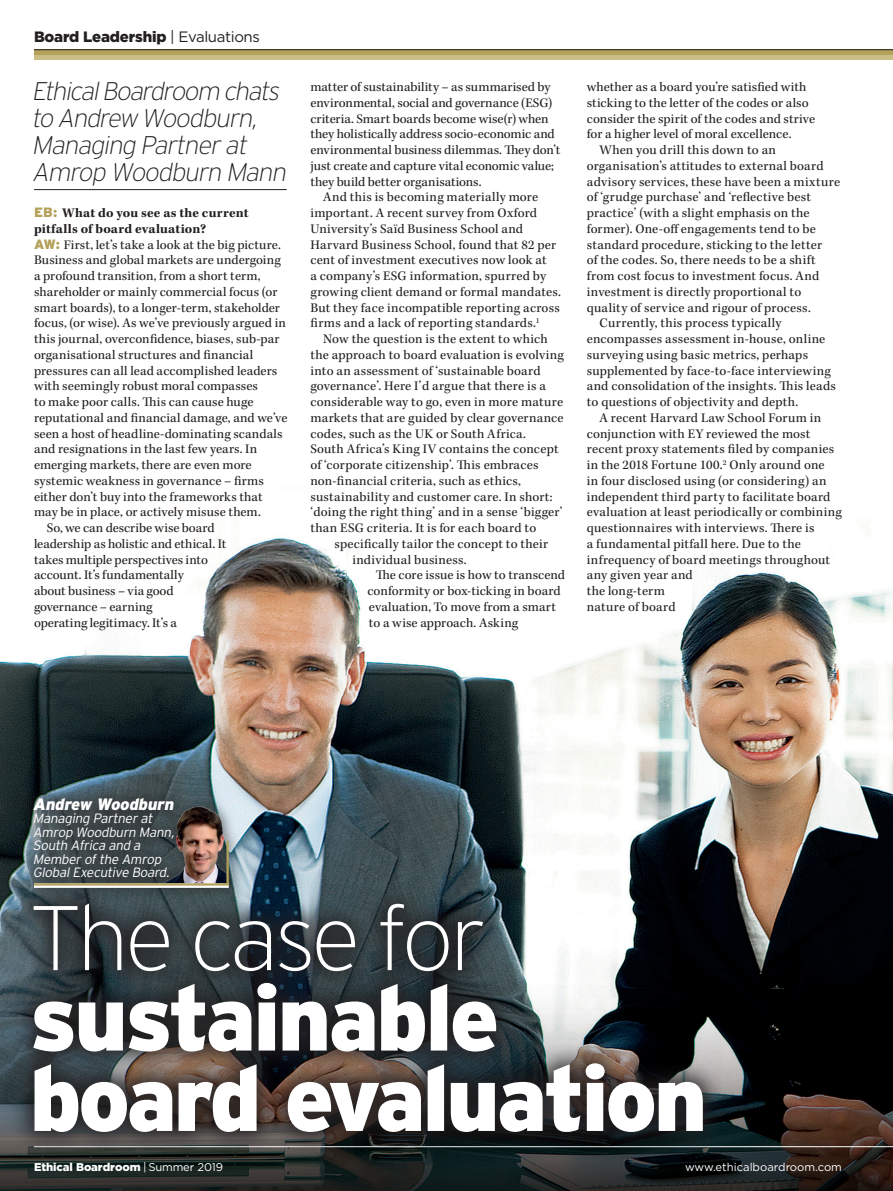
<style>
.page{position:relative;width:893px;height:1191px;background:#fff}
.page>*{position:absolute;margin:0;border:0;box-sizing:border-box;transform-origin:0 0}
.EB_Headline_Intersta{font:900 91.5px "Interstate";letter-spacing:-.04em;color:#fff}
.EB_Headline_Intersta-2{font:200 91.5px "Interstate";letter-spacing:-.05em;color:#fff}
.EB_Standfirst_NEW{font:italic 200 25.5px/27px "Interstate";color:#231f20}
.EB_BioName{font:italic 900 16.5px "Interstate";color:#fff}
.t1{font:900 15px "Gotham";letter-spacing:-.01em;color:#231f20}
.EB_Body_Copy_indente{font:13.5px/15.8px "Kepler Std";letter-spacing:.015em;color:#231f20}
.EB_Body_Copy_NO_inde{font:13.5px/15.8px "Kepler Std";letter-spacing:.005em;color:#231f20}
.EB_Body_Copy_indente-2{font:13.5px/15.8px "Kepler Std";letter-spacing:-.005em;color:#231f20}
.EB_BioCompany{font:italic 300 13.5px/13.5px "Interstate";color:#fff}
.EB_Body_Copy_NO_inde-2{font:700 13.5px/15.8px "Kepler Std";letter-spacing:.015em;color:#231f20}
.t2{font:900 11.25px "Gotham";letter-spacing:-.005em;color:#fff}
.t3{font:11.25px "Gotham";color:#fff}
.s1{font-weight:400}
.s2{font-family:"Interstate";font-weight:900;color:#b4a25b}
</style>
<div class="page">
<img style="left:0;top:532px;width:893px;height:441px">
<svg style="left:0;top:973px;width:893px;height:218px;background:#1c1d1c"></svg>
<div style="left:34px;top:49px;width:859px;height:11px;background:#cbbd86"></div>
<svg style="left:34px;top:50px;width:859px;height:5px;background:#ad9c58"></svg>
<hr style="left:34px;top:49px;width:859px;height:1px;background:#231f20">
<hr style="left:34px;top:1146px;width:859px;height:1px;background:#fff">
<div style="left:10px;top:880px;width:717px;height:275px;background:#231f20;opacity:.85"></div>
<hr style="left:34px;top:189px;width:253px;height:1px;background:#231f20">
<div style="left:21px;top:784px;width:222px;height:117px;background:#231f20;opacity:.65"></div>
<img style="left:164px;top:805px;width:63px;height:34px">
<div style="left:34px;top:883px;width:195px;height:5px;background:#fff"></div>
<img style="left:32px;top:839px;width:198px;height:47px">
<p class="t1" style="left:34px;top:26px;width:227px">Board Leadership <span class="s1">| Evaluations</span></p>
<p class="EB_Standfirst_NEW" style="left:32px;top:77px;width:261px">EthicalBoardroom chats to Andrew Woodburn,<br>Managing Partnerat<br>Amrop Woodburn Mann</p>
<p class="EB_Body_Copy_NO_inde-2" style="left:34px;top:205px;width:216px"><span class="s2">EB:</span> What do you see as the current pitfalls of board evaluation?</p>
<p class="EB_Body_Copy_NO_inde" style="left:34px;top:237px;width:255px"><span class="s2">AW:</span> First, let’s take a look at the big picture.<br>Business and global markets are undergoing a profound transition, from a short term, shareholder or mainly commercial focus (or smart boards), to a longer-term, stakeholder focus, (or wise). As we’ve previously argued in this journal, overconfidence, biases, sub-par organisational structures and financial pressures can all lead accomplished leaders with seemingly robust moral compasses<br>to make poor calls. This can cause huge reputational and financial damage, and we’ve seen a host of headline-dominating scandals and resignations in the last few years. In emerging markets, there are even more systemic weakness in governance – firms either don’t buy into the frameworks that may be in place, or actively misuse them.</p>
<p class="EB_Body_Copy_indente" style="left:34px;top:520px;width:194px;text-indent:13px">So, we can describe wise board leadership as holistic and ethical. It takes multiple perspectives into account. It’s fundamentally<br>about business – via good governance – earning<br>operating legitimacy. It’s a</p>
<p class="EB_Body_Copy_indente-2" style="left:310px;top:79px;width:251px">matter of sustainability – as summarised by environmental, social and governance (ESG) criteria. Smart boards become wise(r) when they holistically address socio-economic and environmental business dilemmas. They don’t just create and capture vital economic value; they build better organisations.</p>
<p class="EB_Body_Copy_indente" style="left:310px;top:190px;width:252px;text-indent:13px">And this is becoming materially more important. A recent survey from Oxford University’s Saïd Business School and Harvard Business School, found that 82 per cent of investment executives now look at<br>a company’s ESG information, spurred by growing client demand or formal mandates.<br>But they face incompatible reporting across firms and a lack of reporting standards.<sup>1</sup></p>
<p class="EB_Body_Copy_indente" style="left:323px;top:331px;width:226px">Now the question is the extent to which</p>
<p class="EB_Body_Copy_indente" style="left:310px;top:347px;width:255px">the approach to board evaluation is evolving</p>
<p class="EB_Body_Copy_indente" style="left:310px;top:363px;width:232px">into an assessment of ‘sustainable board</p>
<p class="EB_Body_Copy_indente" style="left:310px;top:379px;width:237px">governance’. Here I’d argue that there is a</p>
<p class="EB_Body_Copy_indente" style="left:310px;top:394px;width:254px">considerable way to go, even in more mature</p>
<p class="EB_Body_Copy_indente" style="left:310px;top:410px;width:255px">markets that are guided by clear governance</p>
<p class="EB_Body_Copy_indente" style="left:310px;top:426px;width:217px">codes, such as the UK or South Africa.</p>
<p class="EB_Body_Copy_indente" style="left:310px;top:442px;width:250px">South Africa’s King IV contains the concept</p>
<p class="EB_Body_Copy_indente" style="left:310px;top:457px;width:230px">of ‘corporate citizenship’. This embraces</p>
<p class="EB_Body_Copy_indente" style="left:310px;top:473px;width:212px">non-financial criteria, such as ethics,</p>
<p class="EB_Body_Copy_indente" style="left:310px;top:489px;width:244px">sustainability and customer care. In short:</p>
<p class="EB_Body_Copy_indente" style="left:310px;top:505px;width:253px">‘doing the right thing’ and in a sense ‘bigger’</p>
<p class="EB_Body_Copy_indente" style="left:310px;top:520px;width:227px">than ESG criteria. It is for each board to</p>
<p class="EB_Body_Copy_indente" style="left:334px;top:536px;width:215px">specifically tailor the concept to their</p>
<p class="EB_Body_Copy_indente" style="left:352px;top:552px;width:116px">individual business.</p>
<p class="EB_Body_Copy_indente" style="left:367px;top:568px;width:199px;text-indent:8px">The core issue is how to transcend conformity or box-ticking in board evaluation, To move from a smart to a wise approach. Asking</p>
<p class="EB_Body_Copy_indente" style="left:587px;top:79px;width:230px">whether as a board you’re satisfied with sticking to the letter of the codes or also consider the spirit of the codes and strive for a higher level of moral excellence.</p>
<p class="EB_Body_Copy_indente" style="left:587px;top:142px;width:255px;text-indent:13px">When you drill this down to an organisation’s attitudes to external board advisory services, these have been a mixture of ‘grudge purchase’ and ‘reflective best practice’ (with a slight emphasis on the former). One-off engagements tend to be standard procedure, sticking to the letter<br>of the codes. So, there needs to be a shift from cost focus to investment focus. And investment is directly proportional to quality of service and rigour of process.</p>
<p class="EB_Body_Copy_indente" style="left:587px;top:316px;width:251px;text-indent:13px">Currently, this process typically encompasses assessment in-house, online surveying using basic metrics, perhaps supplemented by face-to-face interviewing and consolidation of the insights. This leads to questions of objectivity and depth.</p>
<p class="EB_Body_Copy_indente" style="left:587px;top:410px;width:256px;text-indent:13px">A recent Harvard Law School Forum in conjunction with EY reviewed the most recent proxy statements filed by companies in the 2018 Fortune 100.<sup>2</sup> Only around one<br>in four disclosed using (or considering) an independent third party to facilitate board evaluation at least periodically or combining questionnaires with interviews. There is<br>a fundamental pitfall here. Due to the infrequency of board meetings throughout any given year and<br>the long-term<br>nature of board</p>
<p class="EB_BioName" style="left:33px;top:794px;width:146px">Andrew Woodburn</p>
<p class="EB_BioCompany" style="left:33px;top:811px;width:146px">Managing Partnerat<br>Amrop Woodburn Mann,<br>South Africa and a<br>Memberofthe Amrop<br>GlobalExecutive Board.</p>
<p class="EB_Headline_Intersta-2" style="left:29px;top:882px;width:458px">The case for</p>
<p class="EB_Headline_Intersta" style="left:29px;top:962px;width:471px">sustainable</p>
<p class="EB_Headline_Intersta" style="left:29px;top:1043px;width:680px">board evaluation</p>
<p class="t2" style="left:34px;top:1159px;width:190px">Ethical Boardroom <span class="s1">| Summer 2019</span></p>
<p class="t3" style="left:685px;top:1160px;width:158px">www.ethicalboardroom.com</p>
</div>
